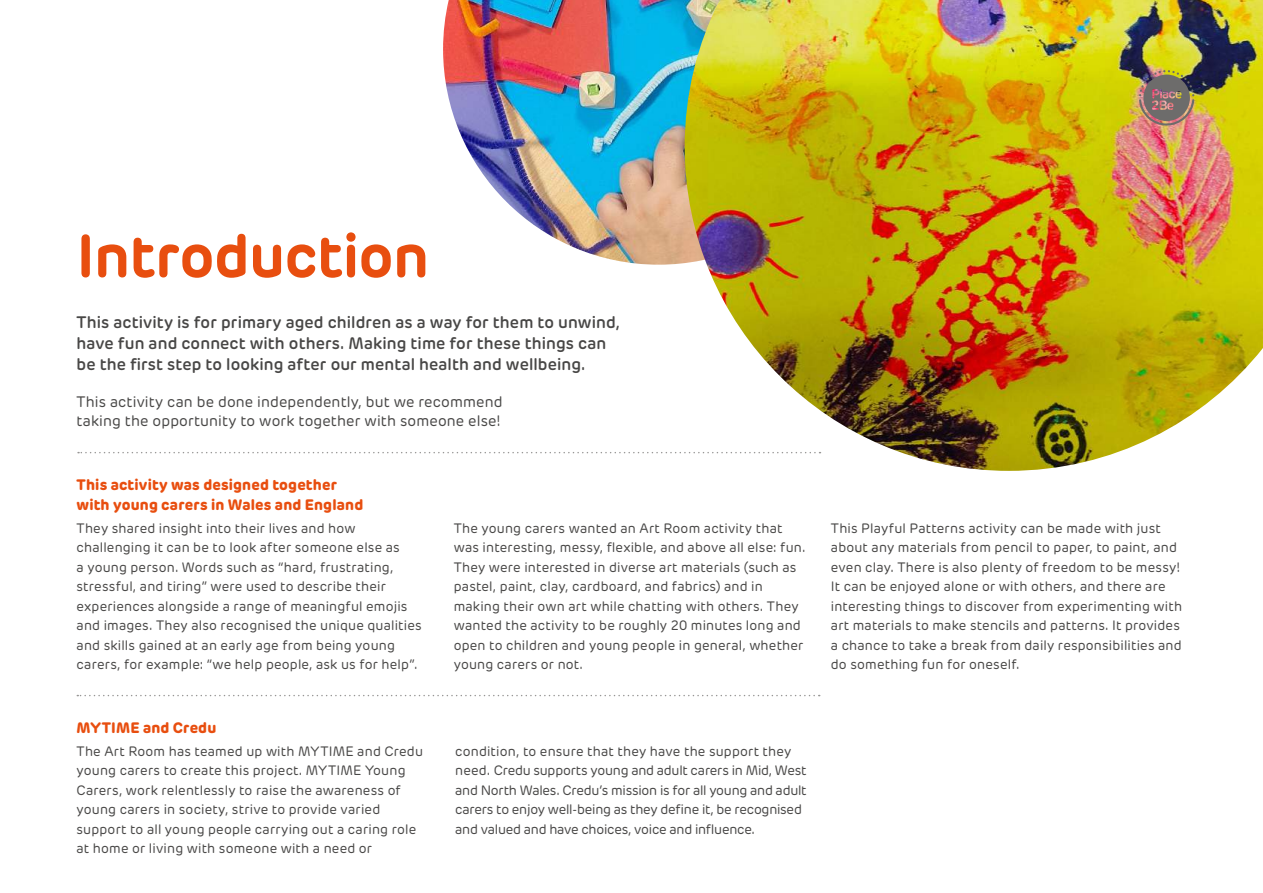
<style>
.page{position:relative;width:1263px;height:893px;background:#fff}
.page>*{position:absolute;margin:0;border:0;box-sizing:border-box;transform-origin:0 0}
.t1{font:700 60px "New Rubrik";letter-spacing:-.01em;color:#e84e0f}
.t2{font:600 16.5px/21px "New Rubrik";letter-spacing:.005em;color:#484746}
.t3{font:15px/19.5px "New Rubrik";letter-spacing:.01em;color:#484746}
.t4{font:800 15px/19.5px "New Rubrik";letter-spacing:.01em;color:#e84e0f}
.t5{font:13.5px/19.5px "New Rubrik";letter-spacing:.015em;color:#484746}
.t6{font:13.5px/19.5px "New Rubrik";letter-spacing:-.015em;color:#484746}
</style>
<div class="page">
<img style="left:443px;top:0;width:242px;height:265px">
<svg style="left:77px;top:695px;width:743px;height:1px"></svg>
<svg style="left:78px;top:452px;width:607px;height:1px"></svg>
<img style="left:685px;top:0;width:578px;height:471px">
<img style="left:1139px;top:70px;width:55px;height:56px">
<h1 class="t1" style="left:77px;top:219px;width:354px">Introduction</h1>
<p class="t2" style="left:77px;top:312px;width:545px">This activity is for primary aged children as a way for them to unwind, have fun and connect with others. Making time for these things can be the first step to looking after our mental health and wellbeing.</p>
<p class="t3" style="left:77px;top:392px;width:427px">This activity can be done independently, but we recommend taking the opportunity to work together with someone else!</p>
<p class="t4" style="left:77px;top:475px;width:288px">This activity was designed together with young carers in Wales and England</p>
<p class="t5" style="left:77px;top:518px;width:347px">They shared insight into their lives and how challenging it can be to look after someone else as<br>a young person. Words such as “hard, frustrating, stressful, and tiring” were used to describe their experiences alongside a range of meaningful emojis and images. They also recognised the unique qualities and skills gained at an early age from being young carers, for example: “we help people, ask us for help”.</p>
<p class="t5" style="left:454px;top:518px;width:353px">The young carers wanted an Art Room activity that was interesting, messy, flexible, and above all else: fun.<br>They were interested in diverse art materials (such as pastel, paint, clay, cardboard, and fabrics) and in making their own art while chatting with others. They wanted the activity to be roughly 20 minutes long and open to children and young people in general, whether young carers or not.</p>
<p class="t5" style="left:831px;top:518px;width:353px">This Playful Patterns activity can be made with just about any materials from pencil to paper, to paint, and even clay. There is also plenty of freedom to be messy!<br>It can be enjoyed alone or with others, and there are interesting things to discover from experimenting with art materials to make stencils and patterns. It provides a chance to take a break from daily responsibilities and do something fun for oneself.</p>
<p class="t4" style="left:77px;top:718px;width:141px">MYTIME and Credu</p>
<p class="t5" style="left:77px;top:741px;width:348px">The Art Room has teamed up with MYTIME and Credu young carers to create this project. MYTIME Young Carers, work relentlessly to raise the awareness of young carers in society, strive to provide varied support to all young people carrying out a caring role at home or living with someone with a need or</p>
<p class="t6" style="left:455px;top:741px;width:353px">condition, to ensure that they have the support they need. Credu supports young and adult carers in Mid, West and North Wales. Credu’s mission is for all young and adult carers to enjoy well-being as they define it, be recognised and valued and have choices, voice and influence.</p>
</div>
